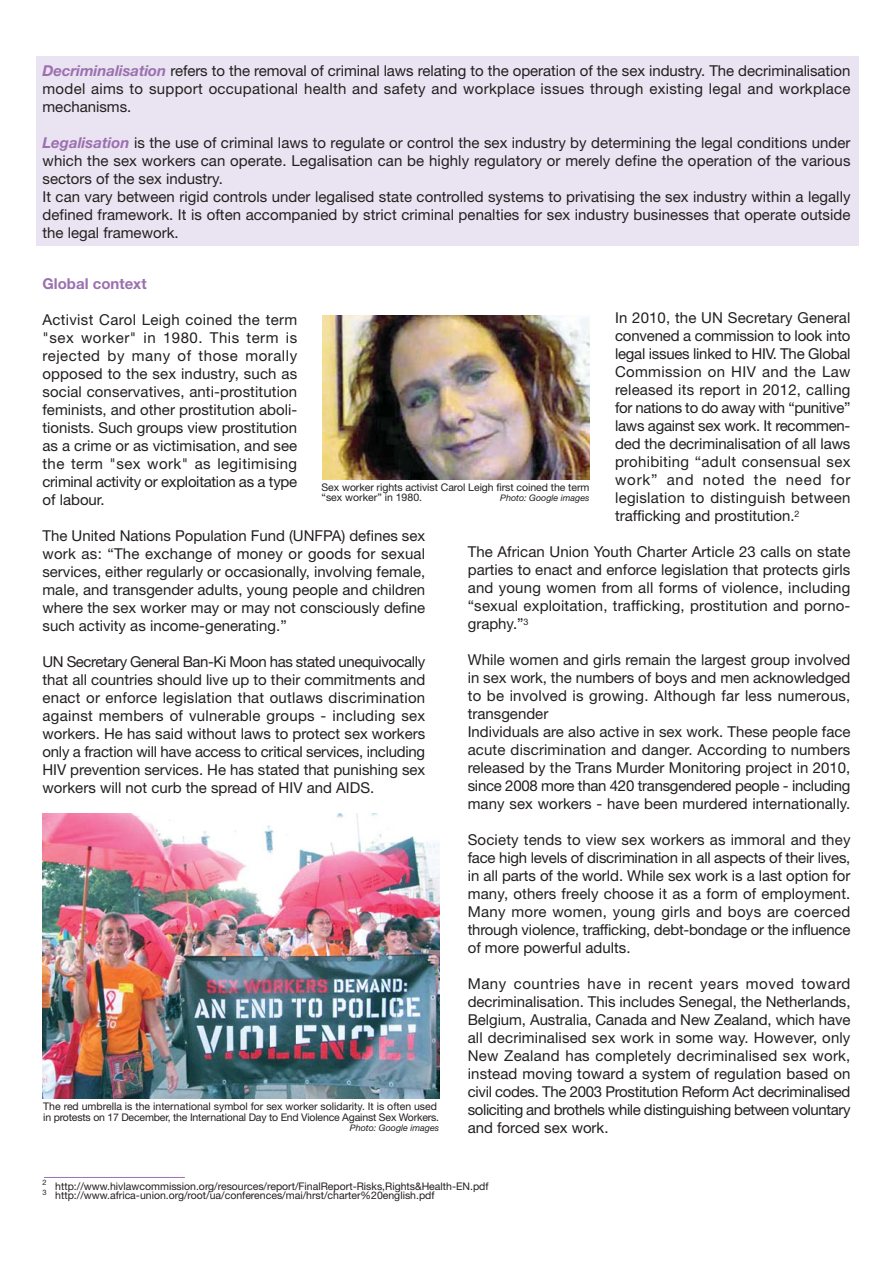
<style>
.page{position:relative;width:893px;height:1263px;background:#fff}
.page>*{position:absolute;margin:0;border:0;box-sizing:border-box;transform-origin:0 0}
.t1{font:15px/18px "Helvetica Neue";letter-spacing:.005em;color:#231f20;text-align:justify}
.t2{font:700 15px "Helvetica Neue";color:#9c70b0}
.t3{font:10.5px/10.5px "Helvetica Neue";color:#231f20}
.t4{font:italic 9px "Helvetica Neue";color:#231f20}
.s1{font-weight:700;font-style:italic;color:#9c70b0}
</style>
<div class="page">
<img style="left:323px;top:315px;width:267px;height:164px">
<hr style="left:44px;top:1177px;width:141px;height:1px;background:#9c70b0">
<img style="left:43px;top:814px;width:396px;height:284px">
<div style="left:36px;top:56px;width:822px;height:190px;background:#eae3f1"></div>
<p class="t1" style="left:43px;top:63px;width:809px"><span class="s1">Decriminalisation</span> refers to the removal of criminal laws relating to the operation of the sex industry. The decriminalisation model aims to support occupational health and safety and workplace issues through existing legal and workplace mechanisms.</p>
<p class="t1" style="left:43px;top:135px;width:809px;text-align:left"><span class="s1">Legalisation</span> is the use of criminal laws to regulate or control the sex industry by determining the legal conditions under which the sex workers can operate. Legalisation can be highly regulatory or merely define the operation of the various sectors of the sex industry.<br>It can vary between rigid controls under legalised state controlled systems to privatising the sex industry within a legally defined framework. It is often accompanied by strict criminal penalties for sex industry businesses that operate outside the legal framework.</p>
<p class="t2" style="left:43px;top:278px;width:106px">Global context</p>
<p class="t1" style="left:43px;top:312px;width:256px">Activist Carol Leigh coined the term "sex worker" in 1980. This term is rejected by many of those morally opposed to the sex industry, such as social conservatives, anti-prostitution feminists, and other prostitution aboli&shy;tionists. Such groups view prostitution as a crime or as victimisation, and see the term "sex work" as legitimising criminal activity or exploitation as a type of labour.</p>
<p class="t1" style="left:43px;top:528px;width:384px">The United Nations Population Fund (UNFPA) defines sex work as: “The exchange of money or goods for sexual services, either regularly or occasionally, involving female, male, and transgender adults, young people and children where the sex worker may or may not consciously define such activity as income-generating.”</p>
<p class="t1" style="left:43px;top:654px;width:384px">UN Secretary General Ban-Ki Moon has stated unequivocally that all countries should live up to their commitments and enact or enforce legislation that outlaws discrimination against members of vulnerable groups - including sex workers. He has said without laws to protect sex workers only a fraction will have access to critical services, including HIV prevention services. He has stated that punishing sex workers will not curb the spread of HIV and AIDS.</p>
<p class="t1" style="left:615px;top:310px;width:237px">In 2010, the UN Secretary General convened a commission to look into legal issues linked to HIV. The Global Commission on HIV and the Law released its report in 2012, calling for nations to do away with “punitive” laws against sex work. It recommen&shy;ded the decriminalisation of all laws prohibiting “adult consensual sex work” and noted the need for legislation to distinguish between trafficking and prostitution.<sup>2</sup></p>
<p class="t1" style="left:468px;top:544px;width:384px">The African Union Youth Charter Article 23 calls on state parties to enact and enforce legislation that protects girls and young women from all forms of violence, including “sexual exploitation, trafficking, prostitution and porno&shy;graphy.”<sup>3</sup></p>
<p class="t1" style="left:468px;top:652px;width:384px;text-align:left">While women and girls remain the largest group involved in sex work, the numbers of boys and men acknowledged to be involved is growing. Although far less numerous, transgender<br>Individuals are also active in sex work. These people face acute discrimination and danger. According to numbers released by the Trans Murder Monitoring project in 2010, since 2008 more than 420 transgendered people - including many sex workers - have been murdered internationally.</p>
<p class="t1" style="left:468px;top:832px;width:384px">Society tends to view sex workers as immoral and they face high levels of discrimination in all aspects of their lives, in all parts of the world. While sex work is a last option for many, others freely choose it as a form of employment.<br>Many more women, young girls and boys are coerced through violence, trafficking, debt-bondage or the influence of more powerful adults.</p>
<p class="t1" style="left:468px;top:976px;width:384px">Many countries have in recent years moved toward decriminalisation. This includes Senegal, the Netherlands, Belgium, Australia, Canada and New Zealand, which have all decriminalised sex work in some way. However, only New Zealand has completely decriminalised sex work, instead moving toward a system of regulation based on civil codes. The 2003 Prostitution Reform Act decriminalised soliciting and brothels while distinguishing between voluntary and forced sex work.</p>
<p class="t3" style="left:322px;top:483px;width:269px">Sex worker rights activist Carol Leigh first coined the term “sex worker” in 1980.</p>
<p class="t4" style="left:500px;top:495px;width:91px">Photo: Google images</p>
<p class="t3" style="left:43px;top:1102px;width:397px">The red umbrella is the international symbol for sex worker solidarity. It is often used in protests on 17 December, the International Day to End Violence Against Sex Workers.</p>
<p class="t4" style="left:350px;top:1125px;width:91px">Photo: Google images</p>
<p class="t3" style="left:43px;top:1182px;width:448px;line-height:9.8px"><sup>2</sup> http://www.hivlawcommission.org/resources/report/FinalReport-Risks,Rights&amp;Health-EN.pdf<br><sup>3</sup> http://www.africa-union.org/root/ua/conferences/mai/hrst/charter%20english.pdf</p>
</div>
